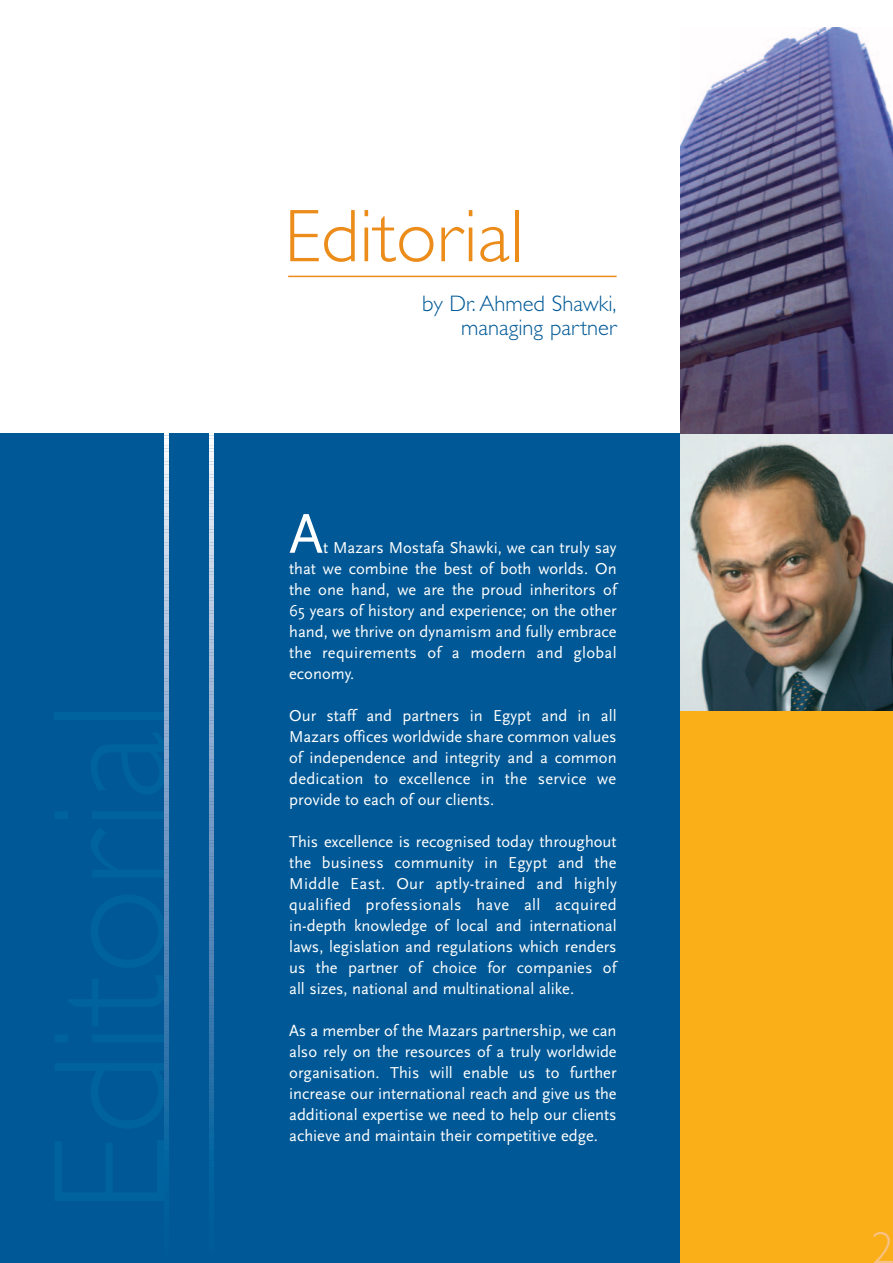
<style>
.page{position:relative;width:893px;height:1263px;background:#fff}
.page>*{position:absolute;margin:0;border:0;box-sizing:border-box;transform-origin:0 0}
.t1{font:300 75px "Gill Sans";color:#eb8c1b}
.t2{font:57px "Scala Sans";color:#fff}
.t3{font:300 45px "Gill Sans";color:#f7c286}
.t4{font:300 22.5px/24px "Gill Sans";color:#005996;text-align:right}
.t5{font:16.5px/21px "Scala Sans";color:#fff;text-align:justify}
</style>
<div class="page">
<div style="left:0;top:434px;width:680px;height:829px;background:#005996"></div>
<svg style="left:209px;top:434px;width:4px;height:739px;background:#7aa2c8"></svg>
<div style="left:680px;top:434px;width:213px;height:829px;background:#faaf18"></div>
<img style="left:680px;top:434px;width:213px;height:276px">
<svg style="left:680px;top:27px;width:213px;height:407px;background:#69658c"></svg>
<hr style="left:288px;top:276px;width:329px;height:1px;background:#eb8c1b">
<svg style="left:165px;top:434px;width:4px;height:739px;background:#7aa2c8"></svg>
<h1 class="t1" style="left:284px;top:191px;width:241px">Editorial</h1>
<h3 class="t4" style="left:422px;top:291px;width:196px">by Dr. Ahmed Shawki, managing partner</h3>
<h2 class="t2" style="left:289px;top:500px;width:35px">A</h2>
<p class="t5" style="left:289px;top:537px;width:329px;text-indent:34px">t Mazars Mostafa Shawki, we can truly say that we combine the best of both worlds. On the one hand, we are the proud inheritors of 65 years of history and experience; on the other hand, we thrive on dynamism and fully embrace the requirements of a modern and global economy.</p>
<p class="t5" style="left:289px;top:705px;width:329px">Our staff and partners in Egypt and in all Mazars offices worldwide share common values of independence and integrity and a common dedication to excellence in the service we provide to each of our clients.</p>
<p class="t5" style="left:289px;top:831px;width:329px">This excellence is recognised today throughout the business community in Egypt and the Middle East. Our aptly-trained and highly qualified professionals have all acquired in-depth knowledge of local and international laws, legislation and regulations which renders us the partner of choice for companies of all sizes, national and multinational alike.</p>
<p class="t5" style="left:289px;top:1020px;width:329px">As a member of the Mazars partnership, we can also rely on the resources of a truly worldwide organisation. This will enable us to further increase our international reach and give us the additional expertise we need to help our clients achieve and maintain their competitive edge.</p>
<h3 class="t3" style="left:872px;top:1221px;width:24px">2</h3>
</div>
